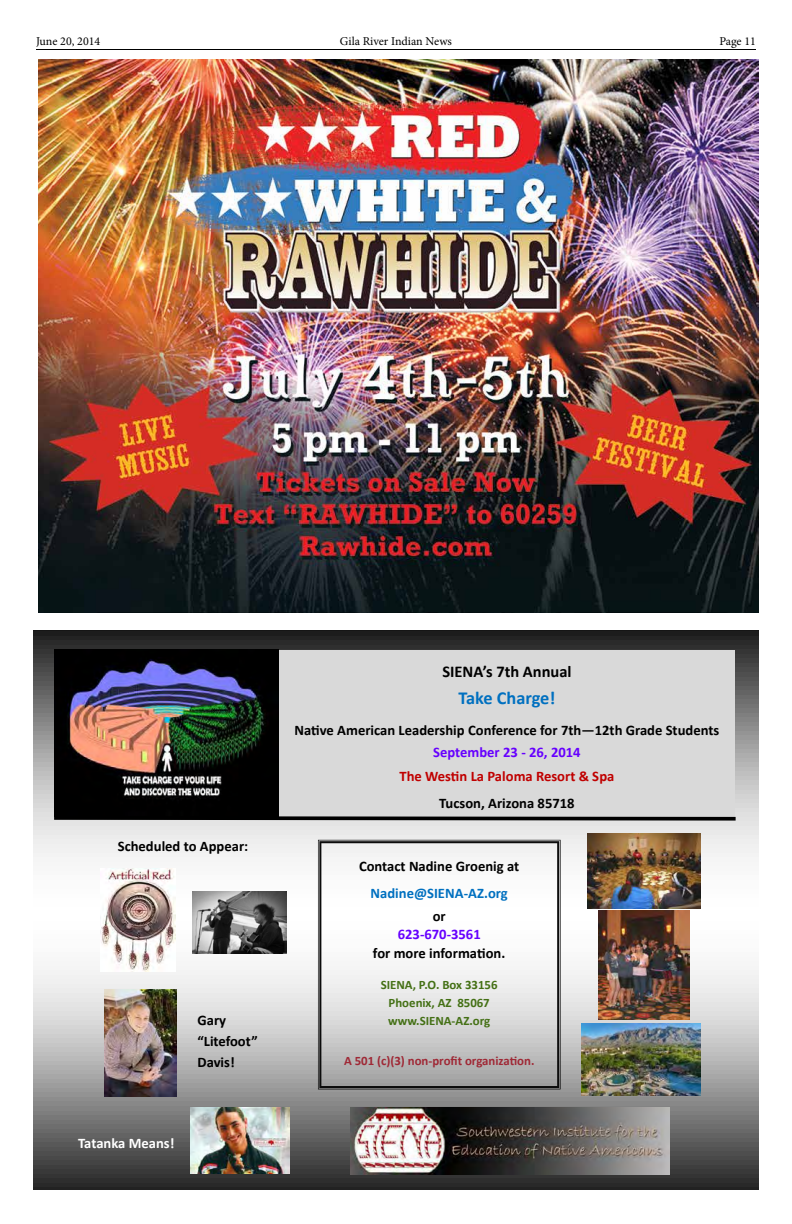
<style>
.page{position:relative;width:792px;height:1224px;background:#fff}
.page>*{position:absolute;margin:0;border:0;box-sizing:border-box;transform-origin:0 0}
.t1{font:700 18.3px "Calibri";letter-spacing:-.005em;color:#0070c0}
.t2{font:700 16.5px "Calibri";color:#000}
.t3{font:700 14.6px/21.3px "Calibri";color:#000}
.t4{font:700 14.6px "Calibri";color:#60f}
.t5{font:700 14.6px "Calibri";color:#c00000}
.t6{font:700 14.6px "Calibri";color:#0070c0}
.t7{font:700 14.6px "Calibri";color:#fff}
.t8{font:700 12.8px/17.8px "Calibri";color:#447015;text-align:center}
.t9{font:700 12.8px "Calibri";letter-spacing:-.005em;color:#9f2936}
.t10{font:12px "Minion Pro";color:#000}
</style>
<div class="page">
<hr style="left:36px;top:49px;width:720px;height:1px;background:#000">
<svg style="left:34px;top:630px;width:724px;height:560px"></svg>
<div style="left:262px;top:651px;width:473px;height:169px;background:#d9d9d9"></div>
<svg style="left:318px;top:840px;width:243px;height:249px"></svg>
<img style="left:105px;top:989px;width:71px;height:108px">
<img style="left:190px;top:1107px;width:100px;height:66px">
<img style="left:54px;top:650px;width:225px;height:164px">
<img style="left:587px;top:834px;width:113px;height:75px">
<img style="left:350px;top:1107px;width:320px;height:68px">
<img style="left:582px;top:1024px;width:119px;height:72px">
<img style="left:599px;top:911px;width:90px;height:108px">
<svg style="left:50px;top:814px;width:689px;height:8px"></svg>
<img style="left:101px;top:869px;width:74px;height:102px">
<img style="left:193px;top:891px;width:94px;height:63px">
<img style="left:38px;top:60px;width:720px;height:553px">
<p class="t10" style="left:36px;top:33px;width:66px">June 20, 2014</p>
<p class="t10" style="left:340px;top:33px;width:114px">Gila River Indian News</p>
<p class="t10" style="left:719px;top:33px;width:38px">Page 11</p>
<p class="t3" style="left:118px;top:835px;width:132px">Scheduled to Appear:</p>
<p class="t3" style="left:197px;top:1009px;width:62px">Gary “Litefoot”<br>Davis!</p>
<p class="t7" style="left:78px;top:1134px;width:98px">Tatanka Means!</p>
<p class="t2" style="left:442px;top:661px;width:131px">SIENA’s 7th Annual</p>
<p class="t1" style="left:459px;top:687px;width:98px">Take Charge!</p>
<p class="t3" style="left:294px;top:720px;width:426px">Native American Leadership Conference for 7th—12th Grade Students</p>
<p class="t4" style="left:433px;top:743px;width:149px">September 23 - 26, 2014</p>
<p class="t5" style="left:399px;top:767px;width:216px">The Westin La Paloma Resort &amp; Spa</p>
<p class="t3" style="left:439px;top:792px;width:137px">Tucson, Arizona 85718</p>
<p class="t3" style="left:359px;top:855px;width:162px">Contact Nadine Groenig at</p>
<p class="t6" style="left:371px;top:883px;width:139px">Nadine@SIENA-AZ.org</p>
<p class="t3" style="left:433px;top:905px;width:15px">or</p>
<p class="t4" style="left:398px;top:925px;width:85px">623-670-3561</p>
<p class="t3" style="left:373px;top:943px;width:134px">for more information.</p>
<p class="t8" style="left:381px;top:976px;width:118px">SIENA, P.O. Box 33156<br>Phoenix, AZ 85067 www.SIENA-AZ.org</p>
<p class="t9" style="left:344px;top:1053px;width:192px">A 501 (c)(3) non-profit organization.</p>
</div>
